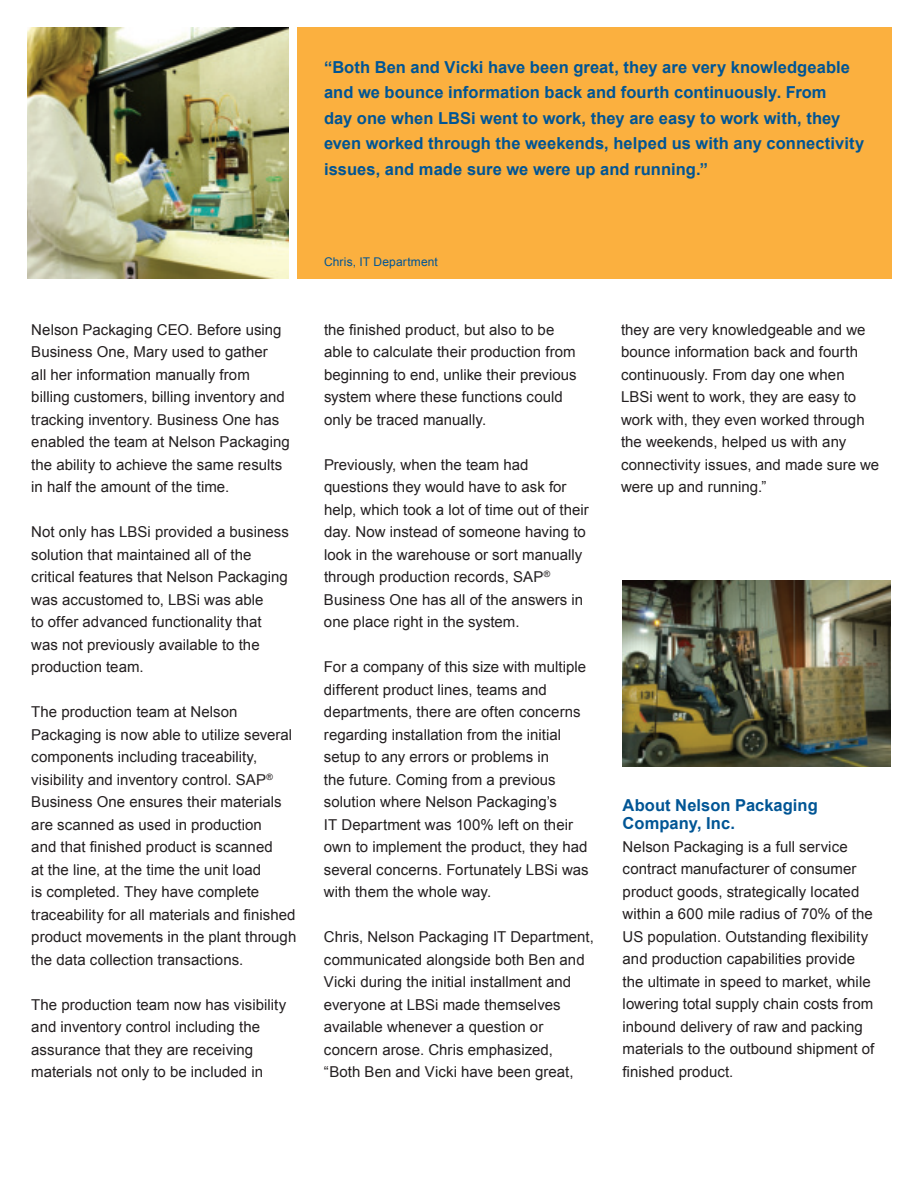
<style>
.page{position:relative;width:918px;height:1188px;background:#fff}
.page>*{position:absolute;margin:0;border:0;box-sizing:border-box;transform-origin:0 0}
.t1{font:700 16.5px/25.5px "Arial";letter-spacing:.005em;color:#005595}
.t2{font:15px/22.5px "Arial";letter-spacing:.005em;color:#231f20}
.t3{font:12px "Arial";letter-spacing:.01em;color:#005595}
</style>
<div class="page">
<div style="left:297px;top:27px;width:594px;height:252px;background:#fbb03f"></div>
<img style="left:27px;top:27px;width:261px;height:252px">
<img style="left:623px;top:580px;width:268px;height:187px">
<p class="t1" style="left:324px;top:56px;width:542px">“Both Ben and Vicki have been great, they are very knowledgeable and we bounce information back and fourth continuously. From<br>day one when LBSi went to work, they are easy to work with, they even worked through the weekends, helped us with any connectivity issues, and made sure we were up and running.”</p>
<p class="t2" style="left:31px;top:319px;width:260px">Nelson Packaging CEO. Before using Business One, Mary used to gather<br>all her information manually from billing customers, billing inventory and tracking inventory. Business One has enabled the team at Nelson Packaging the ability to achieve the same results in half the amount of the time.</p>
<p class="t2" style="left:31px;top:522px;width:259px">Not only has LBSi provided a business solution that maintained all of the critical features that Nelson Packaging was accustomed to, LBSi was able<br>to offer advanced functionality that was not previously available to the production team.</p>
<p class="t2" style="left:31px;top:702px;width:267px">The production team at Nelson Packaging is now able to utilize several components including traceability, visibility and inventory control. SAP<sup>® </sup>Business One ensures their materials are scanned as used in production<br>and that finished product is scanned<br>at the line, at the time the unit load<br>is completed. They have complete traceability for all materials and finished product movements in the plant through the data collection transactions.</p>
<p class="t2" style="left:31px;top:995px;width:256px">The production team now has visibility and inventory control including the assurance that they are receiving materials not only to be included in</p>
<p class="t3" style="left:324px;top:257px;width:115px">Chris, IT Department</p>
<p class="t2" style="left:324px;top:319px;width:254px">the finished product, but also to be able to calculate their production from beginning to end, unlike their previous system where these functions could only be traced manually.</p>
<p class="t2" style="left:324px;top:455px;width:266px">Previously, when the team had questions they would have to ask for help, which took a lot of time out of their day. Now instead of someone having to look in the warehouse or sort manually through production records, SAP<sup>® </sup>Business One has all of the answers in one place right in the system.</p>
<p class="t2" style="left:324px;top:657px;width:266px">For a company of this size with multiple different product lines, teams and departments, there are often concerns regarding installation from the initial setup to any errors or problems in<br>the future. Coming from a previous solution where Nelson Packaging’s<br>IT Department was 100% left on their own to implement the product, they had several concerns. Fortunately LBSi was with them the whole way.</p>
<p class="t2" style="left:324px;top:927px;width:272px">Chris, Nelson Packaging IT Department, communicated alongside both Ben and Vicki during the initial installment and everyone at LBSi made themselves available whenever a question or concern arose. Chris emphasized,<br>“Both Ben and Vicki have been great,</p>
<p class="t2" style="left:621px;top:320px;width:260px">they are very knowledgeable and we bounce information back and fourth continuously. From day one when<br>LBSi went to work, they are easy to work with, they even worked through the weekends, helped us with any connectivity issues, and made sure we were up and running.”</p>
<p class="t1" style="left:623px;top:798px;width:197px;line-height:18px">About Nelson Packaging<br>Company, Inc.</p>
<p class="t2" style="left:623px;top:837px;width:253px">Nelson Packaging is a full service contract manufacturer of consumer product goods, strategically located within a 600 mile radius of 70% of the US population. Outstanding flexibility and production capabilities provide the ultimate in speed to market, while lowering total supply chain costs from inbound delivery of raw and packing materials to the outbound shipment of finished product.</p>
</div>
